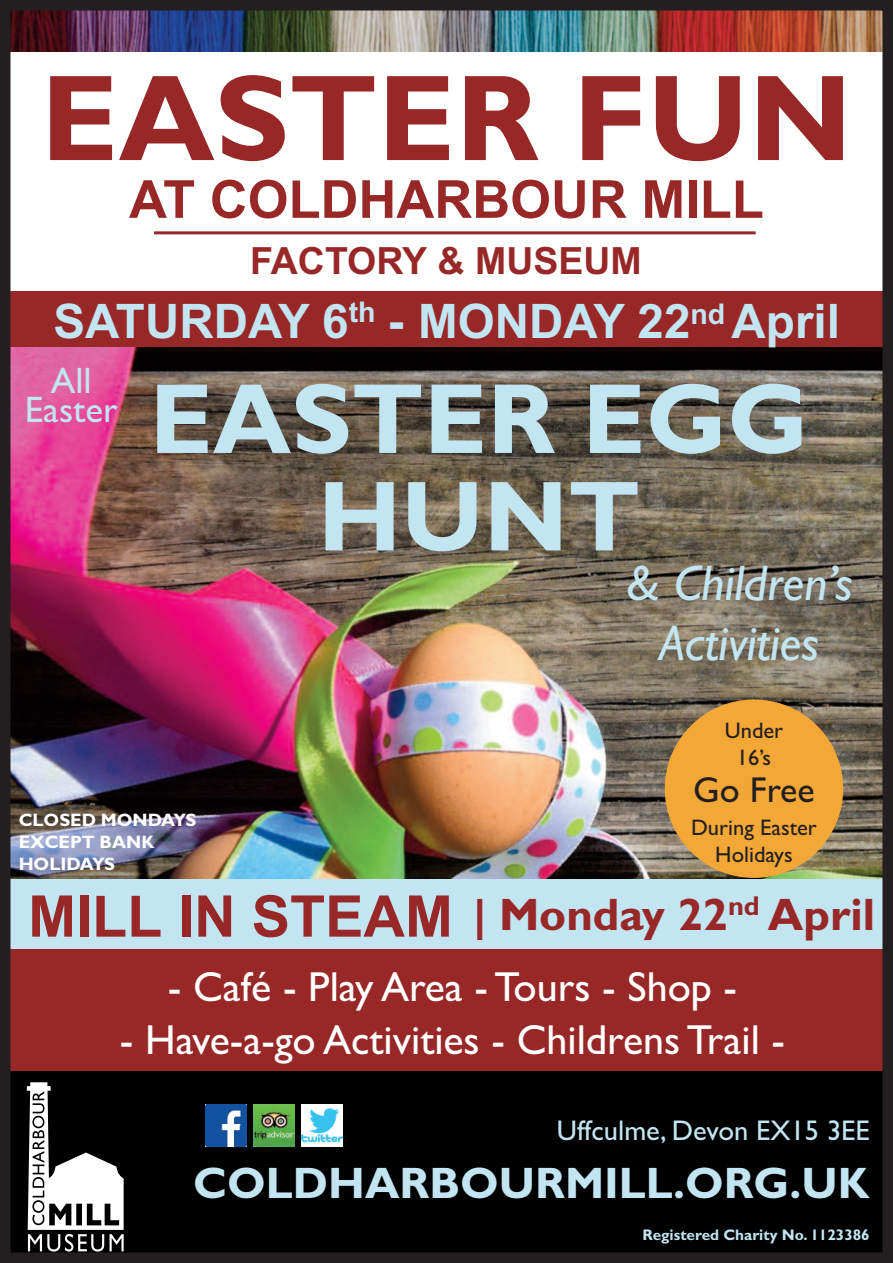
<style>
.page{position:relative;width:893px;height:1263px;background:#fff}
.page>*{position:absolute;margin:0;border:0;box-sizing:border-box;transform-origin:0 0}
.t1{font:700 123px "Gill Sans";color:#982828}
.t2{font:700 100.2px/97.5px "Gill Sans";color:#c2e5f1;text-align:center}
.t3{font:700 52.5px "Arial";color:#982828}
.t4{font:italic 49.95px/60px "Gill Sans";color:#c2e5f1;text-align:center}
.t5{font:700 47.55px "Arial";color:#c2e5f1}
.t6{font:700 45.6px "Gill Sans";color:#982828}
.t7{font:700 44.1px "Gill Sans";color:#c2e5f1}
.t8{font:42px "Gill Sans";color:#fff}
.t9{font:700 37.5px "Arial";color:#982828}
.t10{font:36.9px/29.5px "Gill Sans";color:#c2e5f1;text-align:center}
.t11{font:36px "Gill Sans";color:#231f20}
.t12{font:28.5px "Gill Sans";color:#c2e5f1}
.t13{font:22.5px/27px "Gill Sans";color:#231f20;text-align:center}
.t14{font:700 18px/21.6px "Gill Sans";color:#fff}
.t15{font:700 15.45px "Gill Sans";color:#c2e5f1}
.s1{font-family:"Arial";font-size:57.45px}
</style>
<div class="page">
<img style="left:11px;top:347px;width:871px;height:532px">
<div style="left:0;top:879px;width:893px;height:71px;background:#c2e5f1"></div>
<div style="left:0;top:949px;width:893px;height:123px;background:#982828"></div>
<img style="left:11px;top:11px;width:871px;height:41px">
<div style="left:0;top:1072px;width:893px;height:191px;background:#000"></div>
<img style="left:205px;top:1105px;width:42px;height:41px">
<img style="left:253px;top:1105px;width:42px;height:41px">
<img style="left:301px;top:1105px;width:42px;height:41px">
<hr style="left:154px;top:231px;width:602px;height:3px;background:#982828">
<svg style="left:27px;top:1082px;width:97px;height:169px"></svg>
<div style="left:0;top:291px;width:893px;height:56px;background:#982828"></div>
<div style="left:0;top:0;width:893px;height:1263px;border:10px solid #231f20"></div>
<div style="left:665px;top:699px;width:178px;height:179px;background:#f3a737;border-radius:50%"></div>
<h1 class="t1" style="left:41px;top:46px;width:813px">EASTER FUN</h1>
<p class="t3" style="left:129px;top:169px;width:636px">AT COLDHARBOUR MILL</p>
<p class="t9" style="left:250px;top:239px;width:393px">FACTORY &amp; MUSEUM</p>
<p class="t5" style="left:53px;top:293px;width:788px">SATURDAY 6<sup>th</sup> - MONDAY 22<sup>nd</sup> April</p>
<p class="t10" style="left:25px;top:365px;width:95px">All<br>Easter</p>
<h2 class="t2" style="left:149px;top:370px;width:661px">EASTER EGG<br>HUNT</h2>
<p class="t4" style="left:626px;top:553px;width:229px">&amp; Children’s<br>Activities</p>
<p class="t14" style="left:19px;top:809px;width:179px">CLOSED MONDAYS<br>EXCEPT BANK<br>HOLIDAYS</p>
<p class="t13" style="left:725px;top:717px;width:60px">Under<br>16’s</p>
<p class="t11" style="left:693px;top:768px;width:123px">Go Free</p>
<p class="t13" style="left:691px;top:814px;width:127px">During Easter<br>Holidays</p>
<p class="t6" style="left:28px;top:888px;width:848px"><span class="s1">MILL IN STEAM</span> | Monday 22<sup>nd</sup> April</p>
<p class="t8" style="left:168px;top:962px;width:571px">- Café - Play Area - Tours - Shop -</p>
<p class="t8" style="left:120px;top:1015px;width:667px">- Have-a-go Activities - Childrens Trail -</p>
<p class="t12" style="left:557px;top:1113px;width:314px">Uffculme, Devon EX15 3EE</p>
<p class="t7" style="left:193px;top:1157px;width:678px">COLDHARBOURMILL.ORG.UK</p>
<p class="t15" style="left:642px;top:1225px;width:229px">Registered Charity No. 1123386</p>
</div>
